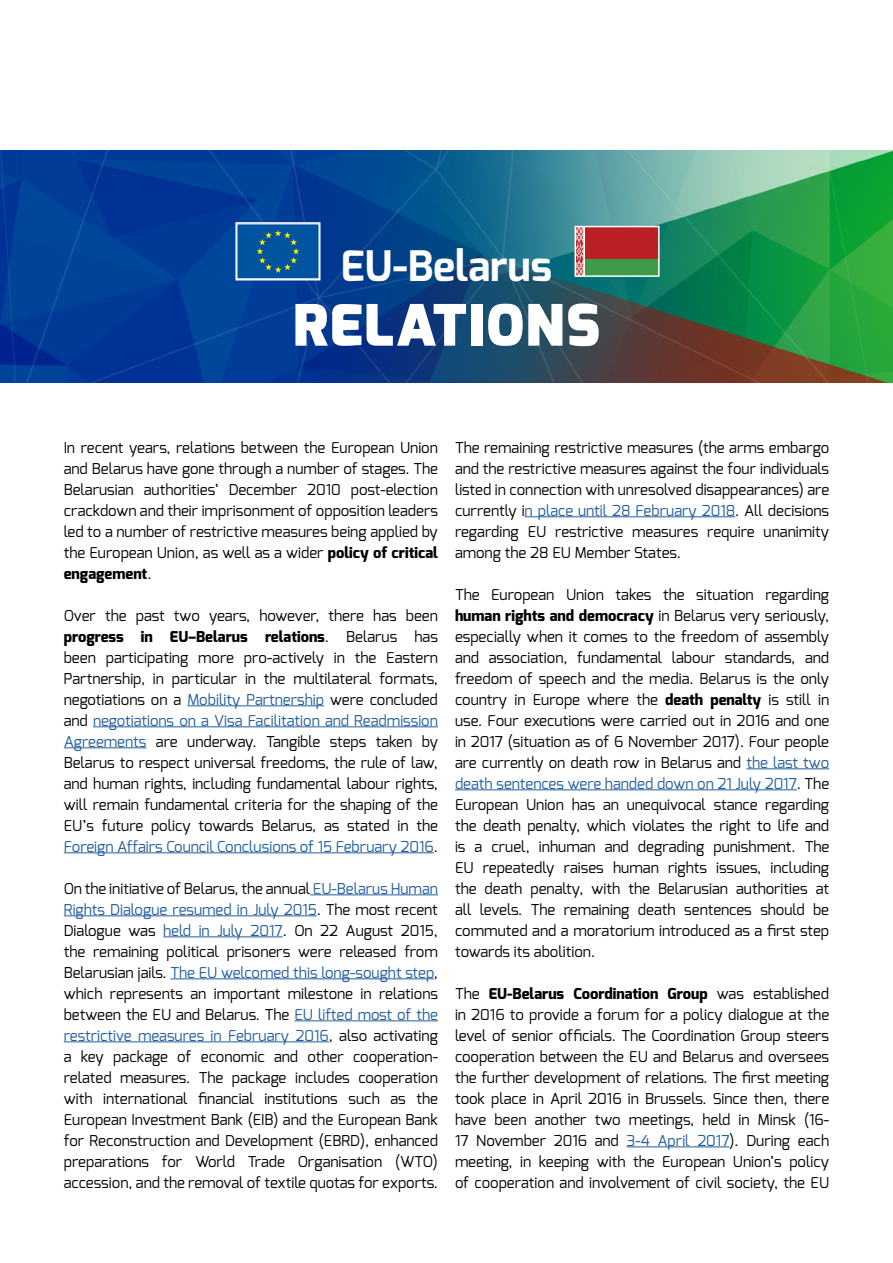
<style>
.page{position:relative;width:893px;height:1263px;background:#fff}
.page>*{position:absolute;margin:0;border:0;box-sizing:border-box;transform-origin:0 0}
.t1{font:900 57px "Exo";letter-spacing:.03em;color:#fff}
.t2{font:700 42px "Exo";color:#fff}
.t3{font:15px/21px "Exo";color:#000;text-align:justify}
.s1{font-weight:800}
.s2{color:#215e9e}
</style>
<div class="page">
<img style="left:0;top:151px;width:893px;height:232px">
<hr style="left:187px;top:705px;width:137px;height:1px;background:#215e9e">
<hr style="left:93px;top:726px;width:345px;height:1px;background:#215e9e">
<hr style="left:64px;top:747px;width:82px;height:1px;background:#215e9e">
<hr style="left:64px;top:852px;width:370px;height:1px;background:#215e9e">
<hr style="left:310px;top:894px;width:128px;height:1px;background:#215e9e">
<hr style="left:64px;top:915px;width:253px;height:1px;background:#215e9e">
<hr style="left:163px;top:936px;width:120px;height:1px;background:#215e9e">
<hr style="left:170px;top:978px;width:264px;height:1px;background:#215e9e">
<hr style="left:294px;top:1020px;width:144px;height:1px;background:#215e9e">
<hr style="left:64px;top:1041px;width:265px;height:1px;background:#215e9e">
<hr style="left:525px;top:516px;width:210px;height:1px;background:#215e9e">
<hr style="left:746px;top:768px;width:83px;height:1px;background:#215e9e">
<hr style="left:455px;top:789px;width:342px;height:1px;background:#215e9e">
<hr style="left:627px;top:1146px;width:103px;height:1px;background:#215e9e">
<div style="left:237px;top:224px;width:82px;height:55px;background:#00539f"></div>
<svg style="left:257px;top:230px;width:42px;height:43px"></svg>
<div style="left:235px;top:222px;width:85px;height:58px;border:2px solid #fff"></div>
<div style="left:575px;top:227px;width:84px;height:33px;background:#ba2025"></div>
<div style="left:575px;top:260px;width:84px;height:16px;background:#409b46"></div>
<svg style="left:583px;top:229px;width:2px;height:45px"></svg>
<svg style="left:578px;top:229px;width:5px;height:45px"></svg>
<div style="left:575px;top:226px;width:85px;height:51px;border:2px solid #fff"></div>
<h2 class="t2" style="left:341px;top:239px;width:213px">EU-Belarus</h2>
<h1 class="t1" style="left:293px;top:289px;width:309px">RELATIONS</h1>
<p class="t3" style="left:64px;top:437px;width:376px">In recent years, relations between the European Union and Belarus have gone through a number of stages. The Belarusian authorities’ December 2010 post-election crackdown and their imprisonment of opposition leaders led to a number of restrictive measures being applied by the European Union, as well as a wider <span class="s1">policy of critical engagement</span>.</p>
<p class="t3" style="left:64px;top:605px;width:376px">Over the past two years, however, there has been <span class="s1">progress in EU–Belarus relations</span>. Belarus has been participating more pro-actively in the Eastern Partnership, in particular in the multilateral formats, negotiations on a <span class="s2">Mobility Partnership</span> were concluded and <span class="s2">negotiations on a Visa Facilitation and Readmission Agreements</span> are underway. Tangible steps taken by Belarus to respect universal freedoms, the rule of law, and human rights, including fundamental labour rights, will remain fundamental criteria for the shaping of the EU’s future policy towards Belarus, as stated in the <span class="s2">Foreign Affairs Council Conclusions of 15 February 2016</span>.</p>
<p class="t3" style="left:64px;top:878px;width:376px">On the initiative of Belarus, the annual <span class="s2">EU-Belarus Human Rights Dialogue resumed in July 2015</span>. The most recent Dialogue was <span class="s2">held in July 2017</span>. On 22 August 2015, the remaining political prisoners were released from Belarusian jails. <span class="s2">The EU welcomed this long-sought step</span>, which represents an important milestone in relations between the EU and Belarus. The <span class="s2">EU lifted most of the restrictive measures in February 2016</span>, also activating a key package of economic and other cooperation&shy;related measures. The package includes cooperation with international financial institutions such as the European Investment Bank (EIB) and the European Bank for Reconstruction and Development (EBRD), enhanced preparations for World Trade Organisation (WTO) accession, and the removal of textile quotas for exports.</p>
<p class="t3" style="left:455px;top:437px;width:376px">The remaining restrictive measures (the arms embargo and the restrictive measures against the four individuals listed in connection with unresolved disappearances) are currently i<span class="s2">n place until 28 February 2018</span>. All decisions regarding EU restrictive measures require unanimity among the 28 EU Member States.</p>
<p class="t3" style="left:455px;top:584px;width:376px">The European Union takes the situation regarding <span class="s1">human rights and democracy</span> in Belarus very seriously, especially when it comes to the freedom of assembly and association, fundamental labour standards, and freedom of speech and the media. Belarus is the only country in Europe where the <span class="s1">death penalty</span> is still in use. Four executions were carried out in 2016 and one in 2017 (situation as of 6 November 2017). Four people are currently on death row in Belarus and <span class="s2">the last two death sentences were handed down on 21 July 2017</span>. The European Union has an unequivocal stance regarding the death penalty, which violates the right to life and is a cruel, inhuman and degrading punishment. The EU repeatedly raises human rights issues, including the death penalty, with the Belarusian authorities at all levels. The remaining death sentences should be commuted and a moratorium introduced as a first step towards its abolition.</p>
<p class="t3" style="left:455px;top:983px;width:376px">The <span class="s1">EU-Belarus Coordination Group</span> was established in 2016 to provide a forum for a policy dialogue at the level of senior officials. The Coordination Group steers cooperation between the EU and Belarus and oversees the further development of relations. The first meeting took place in April 2016 in Brussels. Since then, there have been another two meetings, held in Minsk (16- 17 November 2016 and <span class="s2">3-4 April 2017</span>). During each meeting, in keeping with the European Union’s policy of cooperation and involvement of civil society, the EU</p>
</div>
